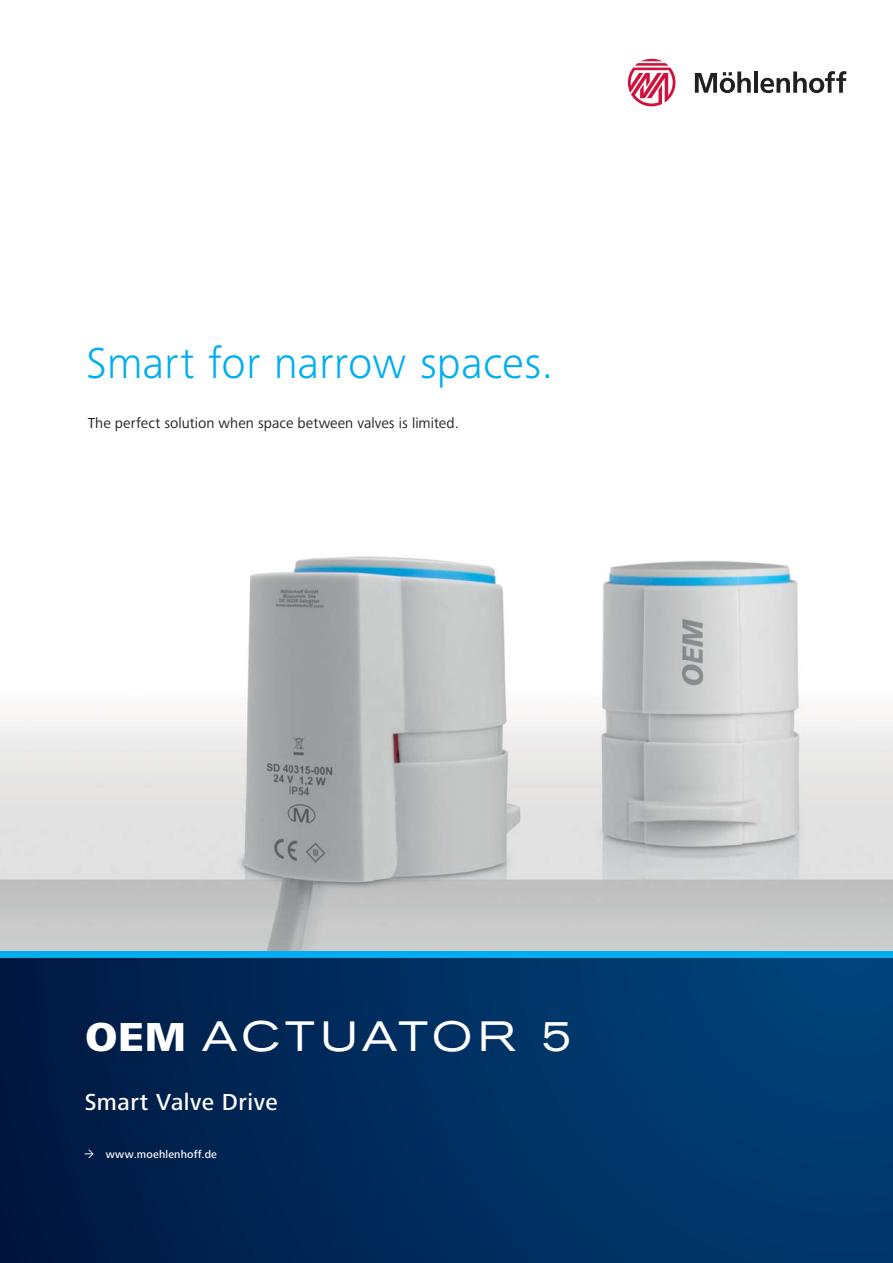
<style>
.page{position:relative;width:893px;height:1263px;background:#fff}
.page>*{position:absolute;margin:0;border:0;box-sizing:border-box;transform-origin:0 0}
.t1{font:300 45px "Frutiger Next LTW1 G";color:#00aeef}
.t2{font:expanded 42px "Akzidenz Grotesk BE";letter-spacing:.1em;color:#fff}
.t3{font:500 24px "Frutiger Next LTW1 G";letter-spacing:.02em;color:#fff}
.t4{font:15px "Frutiger Next LTW1 G";letter-spacing:.005em;color:#231f20}
.t5{font:500 11.25px "Frutiger Next LTW1 G";letter-spacing:.015em;color:#fff}
.s1{font-family:"Frutiger Next LTW1 G";font-weight:800;font-stretch:normal}
</style>
<div class="page">
<img style="left:0;top:556px;width:893px;height:395px">
<div style="left:0;top:951px;width:893px;height:312px;background:linear-gradient(to right,#001a44,#00427a)"></div>
<div style="left:0;top:951px;width:893px;height:6px;background:#00aeef"></div>
<svg style="left:695px;top:72px;width:56px;height:21px"></svg>
<hr style="left:754px;top:72px;width:4px;height:21px;background:#231f20">
<svg style="left:760px;top:71px;width:86px;height:22px"></svg>
<svg style="left:628px;top:59px;width:47px;height:47px"></svg>
<svg style="left:85px;top:1150px;width:21px;height:9px"></svg>
<h1 class="t1" style="left:86px;top:336px;width:469px">Smart for narrow spaces.</h1>
<p class="t4" style="left:88px;top:416px;width:373px">The perfect solution when space between valves is limited.</p>
<h2 class="t2" style="left:85px;top:1021px;width:487px"><span class="s1">OEM</span> ACTUATOR 5</h2>
<h3 class="t3" style="left:84px;top:1087px;width:195px">Smart Valve Drive</h3>
<p class="t5" style="left:106px;top:1148px;width:113px">www.moehlenhoff.de</p>
</div>
